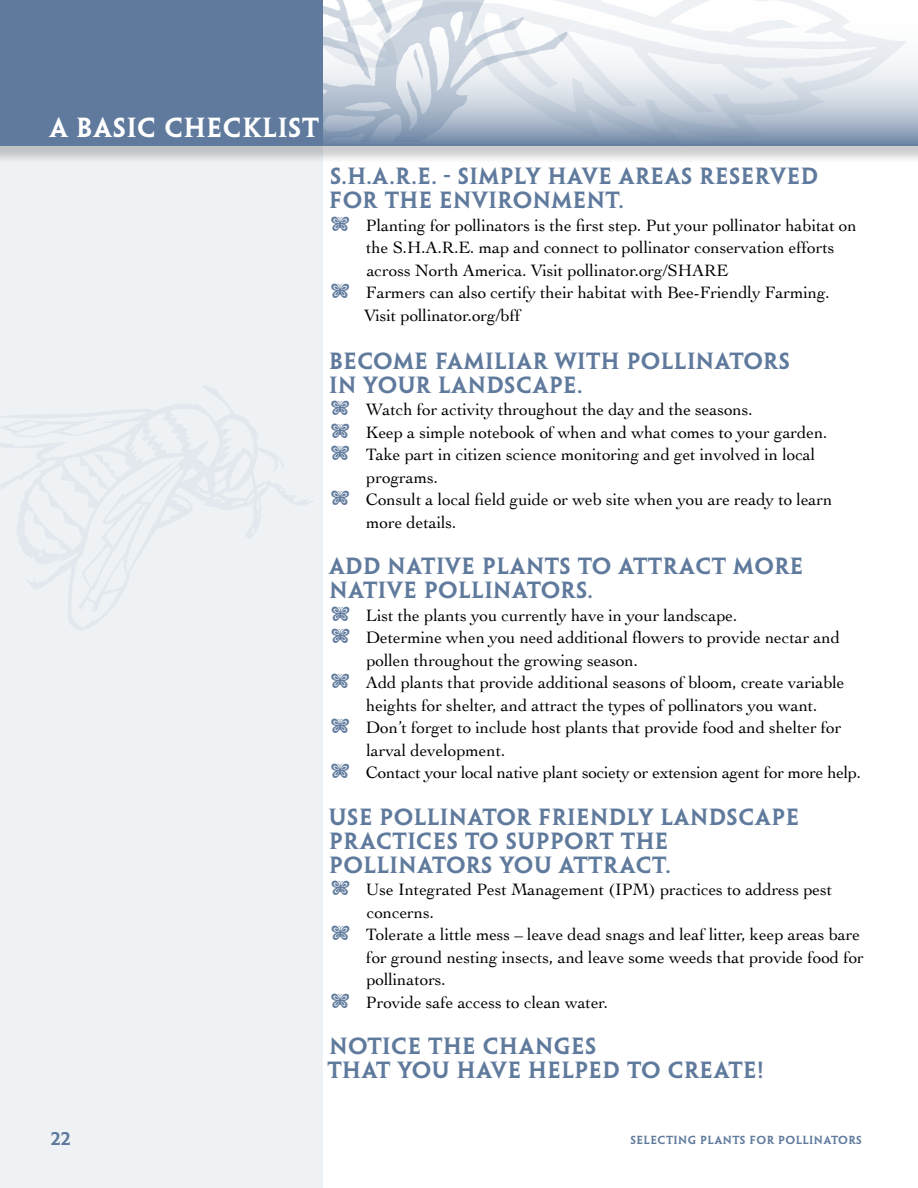
<style>
.page{position:relative;width:918px;height:1188px;background:#fff}
.page>*{position:absolute;margin:0;border:0;box-sizing:border-box;transform-origin:0 0}
.t1{font:24.75px "Penumbra MM 585 1000";letter-spacing:.02em;color:#fff}
.t2{font:21px/24px "Penumbra MM 585 1000";letter-spacing:.02em;color:#5f7a9c}
.t3{font:17.25px/22.5px "Cochin";letter-spacing:-.005em;color:#000}
.t4{font:16.5px "Penumbra MM 585 1000";color:#5f7a9c}
.t5{font:10.5px "Penumbra MM 585 1000";letter-spacing:.04em;color:#5f7a9c}
.s1{color:#5f7a9c}
</style>
<div class="page">
<div style="left:0;top:144px;width:323px;height:1044px;background:#eff2f5"></div>
<div style="left:0;top:0;width:918px;height:164px;background:#000;opacity:.2"></div>
<div style="left:0;top:0;width:323px;height:145px;background:#5f7a9c"></div>
<svg style="left:313px;top:0;width:594px;height:147px"></svg>
<svg style="left:0;top:385px;width:313px;height:245px"></svg>
<h1 class="t1" style="left:49px;top:113px;width:271px">A BASIC CHECKLIST</h1>
<p class="t2" style="left:329px;top:164px;width:490px">S.H.A.R.E. - SIMPLY HAVE AREAS RESERVED<br>FOR THE ENVIRONMENT.</p>
<p class="t3" style="left:366px;top:213px;width:492px;text-indent:-36px"><span class="s1">■</span> Planting for pollinators is the first step. Put your pollinator habitat on the S.H.A.R.E. map and connect to pollinator conservation efforts across North America. Visit pollinator.org/SHARE</p>
<p class="t3" style="left:364px;top:281px;width:467px;text-indent:-33px"><span class="s1">■</span> Farmers can also certify their habitat with Bee-Friendly Farming.<br>Visit pollinator.org/bff</p>
<p class="t2" style="left:329px;top:349px;width:463px">BECOME FAMILIAR WITH POLLINATORS<br>IN YOUR LANDSCAPE.</p>
<p class="t3" style="left:331px;top:398px;width:424px"><span class="s1">■</span> Watch for activity throughout the day and the seasons.</p>
<p class="t3" style="left:331px;top:420px;width:498px"><span class="s1">■</span> Keep a simple notebook of when and what comes to your garden.</p>
<p class="t3" style="left:366px;top:443px;width:451px;text-indent:-36px"><span class="s1">■</span> Take part in citizen science monitoring and get involved in local programs.</p>
<p class="t3" style="left:366px;top:488px;width:468px;text-indent:-36px"><span class="s1">■</span> Consult a local field guide or web site when you are ready to learn more details.</p>
<p class="t2" style="left:329px;top:554px;width:476px">ADD NATIVE PLANTS TO ATTRACT MORE<br>NATIVE POLLINATORS.</p>
<p class="t3" style="left:331px;top:603px;width:408px"><span class="s1">■</span> List the plants you currently have in your landscape.</p>
<p class="t3" style="left:366px;top:626px;width:475px;text-indent:-36px"><span class="s1">■</span> Determine when you need additional flowers to provide nectar and pollen throughout the growing season.</p>
<p class="t3" style="left:331px;top:671px;width:515px;text-align:center"><span class="s1">■</span> Add plants that provide additional seasons of bloom, create variable heights for shelter, and attract the types of pollinators you want.</p>
<p class="t3" style="left:366px;top:716px;width:477px;text-indent:-36px"><span class="s1">■</span> Don’t forget to include host plants that provide food and shelter for larval development.</p>
<p class="t3" style="left:331px;top:761px;width:532px"><span class="s1">■</span> Contact your local native plant society or extension agent for more help.</p>
<p class="t2" style="left:329px;top:805px;width:472px">USE POLLINATOR FRIENDLY LANDSCAPE<br>PRACTICES TO SUPPORT THE<br>POLLINATORS YOU ATTRACT.</p>
<p class="t3" style="left:367px;top:878px;width:467px;text-indent:-36px"><span class="s1">■</span> Use Integrated Pest Management (IPM) practices to address pest concerns.</p>
<p class="t3" style="left:366px;top:923px;width:499px;text-indent:-36px"><span class="s1">■</span> Tolerate a little mess – leave dead snags and leaf litter, keep areas bare for ground nesting insects, and leave some weeds that provide food for pollinators.</p>
<p class="t3" style="left:331px;top:990px;width:279px"><span class="s1">■</span> Provide safe access to clean water.</p>
<p class="t2" style="left:327px;top:1034px;width:437px">NOTICE THE CHANGES<br>THAT YOU HAVE HELPED TO CREATE!</p>
<p class="t4" style="left:51px;top:1129px;width:22px">22</p>
<p class="t5" style="left:630px;top:1134px;width:233px">SELECTING PLANTS FOR POLLINATORS</p>
</div>
